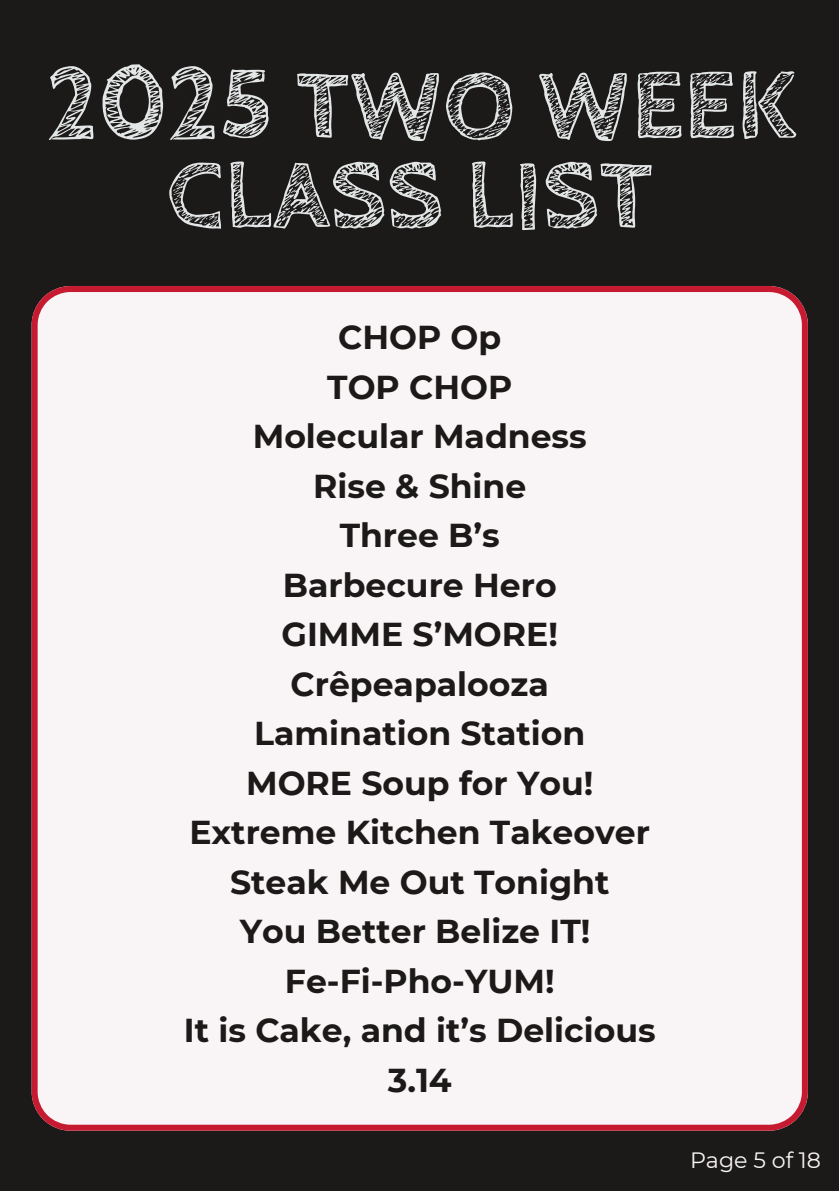
<style>
.page{position:relative;width:839px;height:1191px;background:#fff}
.page>*{position:absolute;margin:0;border:0;box-sizing:border-box;transform-origin:0 0}
.t1{font:700 101.2px/90px "Cabin Sketch";color:#e3e6e6;text-align:center}
.t2{font:700 33px/49.6px "Montserrat";color:#1c1919;text-align:center}
.t3{font:22.2px "Montserrat";color:#f9f5f6}
</style>
<div class="page">
<div style="left:0;top:0;width:838px;height:1191px;background:#1c1919"></div>
<div style="left:32px;top:286px;width:775px;height:845px;background:#f9f5f6"></div>
<h1 class="t1" style="left:47px;top:63px;width:752px">2025 TWO WEEK<br>CLASS LIST</h1>
<p class="t2" style="left:184px;top:311px;width:473px">CHOP Op<br>TOP CHOP<br>Molecular Madness<br>Rise &amp; Shine<br>Three B’s<br>Barbecure Hero<br>GIMME S’MORE!<br>Crêpeapalooza<br>Lamination Station<br>MORE Soup for You!<br>Extreme Kitchen Takeover<br>Steak Me Out Tonight<br>You Better Belize IT!<br>Fe-Fi-Pho-YUM!<br>It is Cake, and it’s Delicious<br>3.14</p>
<p class="t3" style="left:690px;top:1145px;width:133px">Page 5 of 18</p>
</div>
